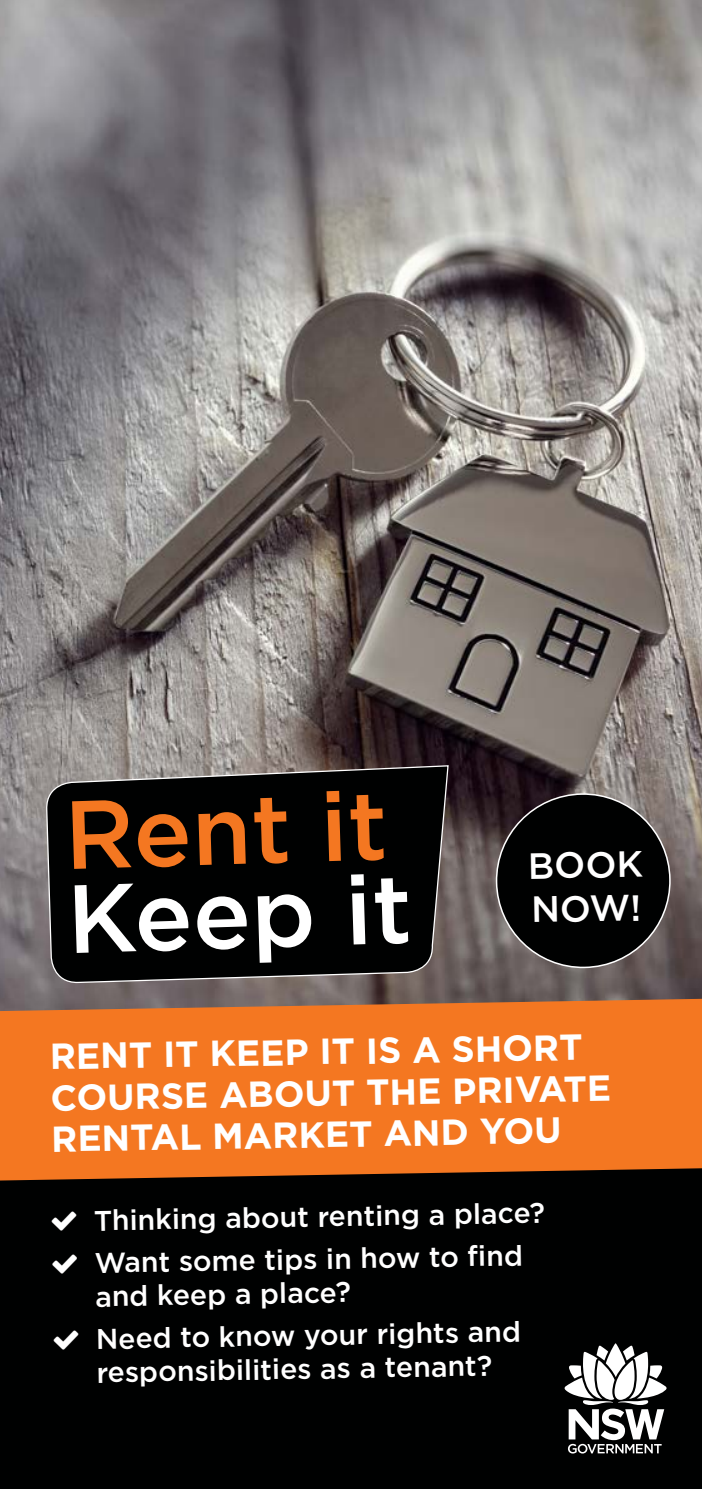
<style>
.page{position:relative;width:702px;height:1489px;background:#fff}
.page>*{position:absolute;margin:0;border:0;box-sizing:border-box;transform-origin:0 0}
.t1{font:500 96.5px "Gotham";color:#f47721}
.t2{font:500 96.5px "Gotham";color:#fff}
.t3{font:500 36.5px "Gotham";color:#fff}
.t4{font:700 36.25px/41.2px "Gotham";color:#fff}
.t5{font:500 28.5px/33.5px "Gotham";color:#fff}
</style>
<div class="page">
<div style="left:0;top:1180px;width:702px;height:308px;background:#000101"></div>
<img style="left:0;top:0;width:702px;height:998px">
<div style="left:0;top:998px;width:702px;height:182px;background:#f47721"></div>
<svg style="left:564px;top:1343px;width:102px;height:110px"></svg>
<svg style="left:495px;top:793px;width:175px;height:175px;background:#1b1919"></svg>
<svg style="left:46px;top:764px;width:403px;height:276px;background:#342419"></svg>
<svg style="left:52px;top:1211px;width:25px;height:19px"></svg>
<svg style="left:52px;top:1253px;width:25px;height:20px"></svg>
<svg style="left:54px;top:1329px;width:25px;height:20px"></svg>
<p class="t1" style="left:62px;top:772px;width:324px;rotate:-2deg">Rent it</p>
<p class="t2" style="left:65px;top:856px;width:346px;rotate:-2deg">Keep it</p>
<p class="t3" style="left:527px;top:841px;width:116px;rotate:-1deg">BOOK</p>
<p class="t3" style="left:530px;top:885px;width:112px;rotate:-1deg">NOW!</p>
<p class="t4" style="left:50px;top:1035px;width:562px;rotate:-1deg">RENT IT KEEP IT IS A SHORT<br>COURSE ABOUT THE PRIVATE<br>RENTAL MARKET AND YOU</p>
<p class="t5" style="left:93px;top:1203px;width:452px;rotate:-1deg">Thinking about renting a place?</p>
<p class="t5" style="left:94px;top:1245px;width:430px;rotate:-1deg">Want some tips in how to fi nd and keep a place?</p>
<p class="t5" style="left:96px;top:1321px;width:426px;rotate:-1deg">Need to know your rights and responsibilities as a tenant?</p>
</div>
